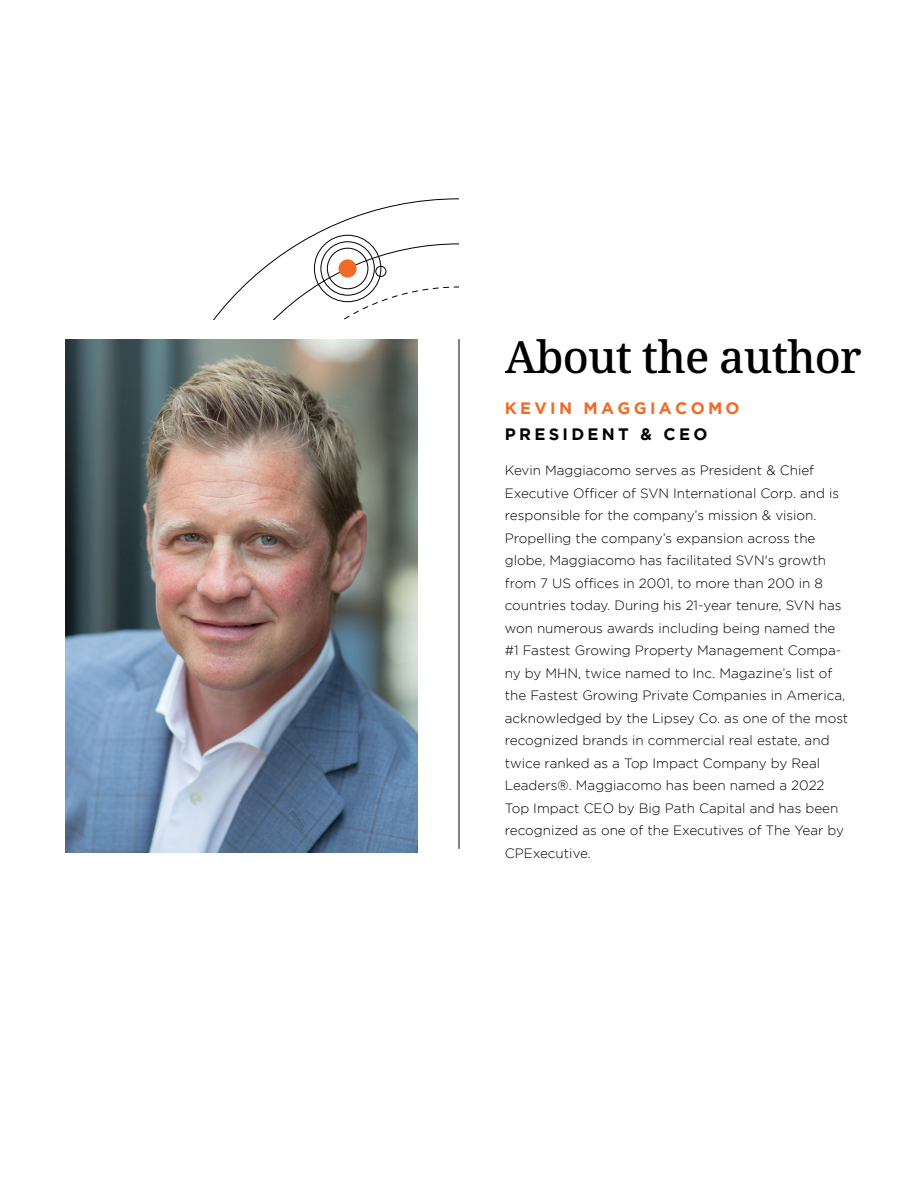
<style>
.page{position:relative;width:918px;height:1188px;background:#fff}
.page>*{position:absolute;margin:0;border:0;box-sizing:border-box;transform-origin:0 0}
.t1{font:500 44.55px "Noto Serif";letter-spacing:-.02em;color:#000}
.t2{font:700 16.5px "Gotham";letter-spacing:.2em;color:#f16b26}
.t3{font:700 16.5px "Gotham";letter-spacing:.2em;color:#000}
.t4{font:300 13.5px/22.5px "Gotham";color:#000}
</style>
<div class="page">
<div style="left:339px;top:259px;width:18px;height:19px;background:#f16b26;border-radius:50%"></div>
<div style="left:327px;top:248px;width:41px;height:41px;border:1px solid #000;border-radius:50%"></div>
<div style="left:321px;top:241px;width:54px;height:55px;border:1px solid #000;border-radius:50%"></div>
<div style="left:314px;top:235px;width:67px;height:67px;border:1px solid #000;border-radius:50%"></div>
<div style="left:375px;top:266px;width:11px;height:11px;border:1px solid #000;border-radius:50%"></div>
<hr style="left:459px;top:339px;width:1px;height:510px;background:#000">
<img style="left:65px;top:340px;width:352px;height:512px">
<h1 class="t1" style="left:505px;top:326px;width:359px">About the author</h1>
<p class="t2" style="left:505px;top:399px;width:236px">KEVIN MAGGIACOMO</p>
<p class="t3" style="left:505px;top:424px;width:204px">PRESIDENT &amp; CEO</p>
<p class="t4" style="left:505px;top:459px;width:345px">Kevin Maggiacomo serves as President &amp; Chief Executive Officer of SVN International Corp. and is responsible for the company’s mission &amp; vision.<br>Propelling the company’s expansion across the globe, Maggiacomo has facilitated SVN's growth from 7 US offices in 2001, to more than 200 in 8 countries today. During his 21-year tenure, SVN has won numerous awards including being named the #1 Fastest Growing Property Management Compa&shy;ny by MHN, twice named to Inc. Magazine’s list of the Fastest Growing Private Companies in America, acknowledged by the Lipsey Co. as one of the most recognized brands in commercial real estate, and twice ranked as a Top Impact Company by Real Leaders®. Maggiacomo has been named a 2022<br>Top Impact CEO by Big Path Capital and has been recognized as one of the Executives of The Year by CPExecutive.</p>
</div>
